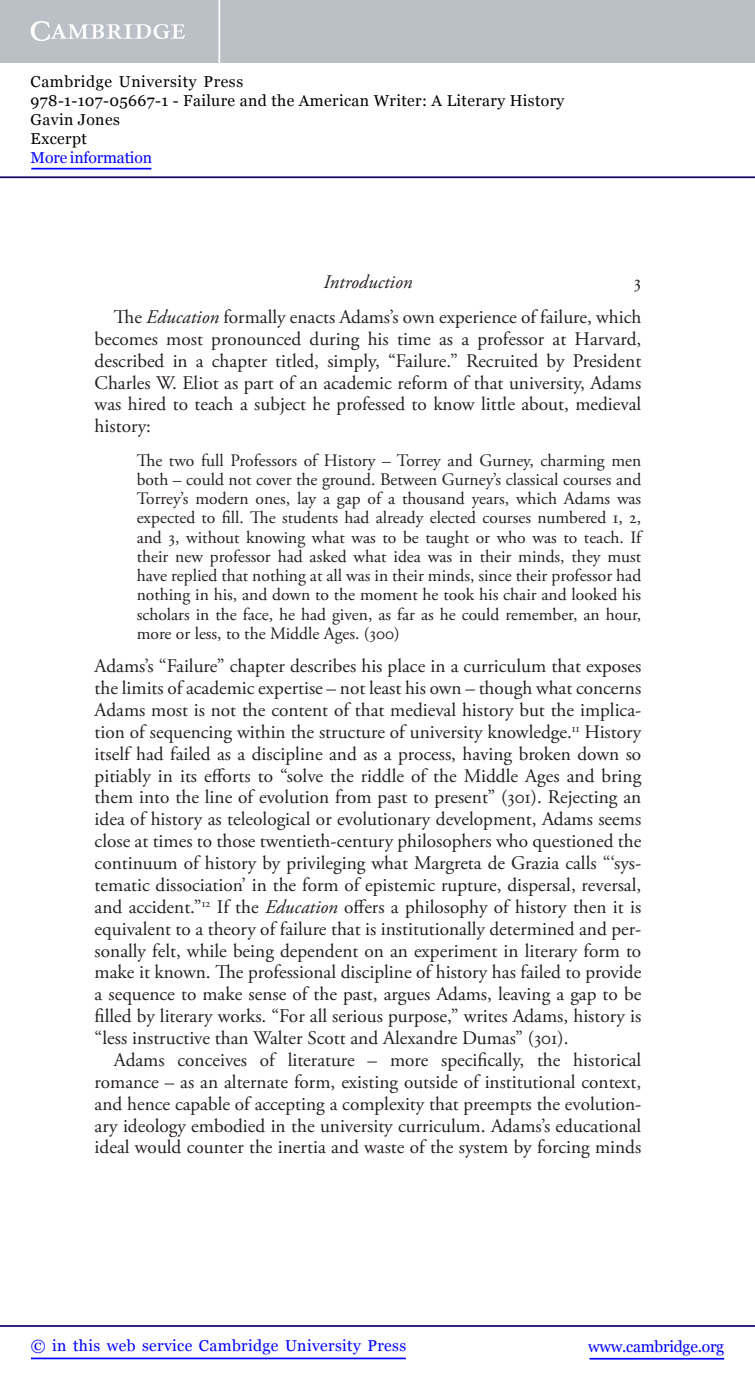
<style>
.page{position:relative;width:755px;height:1385px;background:#fff}
.page>*{position:absolute;margin:0;border:0;box-sizing:border-box;transform-origin:0 0}
.t1{font:19.25px/21.9px "Adobe Garamond Pro";color:#231f20;text-align:justify}
.t2{font:italic 19.25px "Adobe Garamond Pro";color:#231f20}
.t3{font:17.5px/19.2px "Adobe Garamond Pro";color:#231f20;text-align:justify}
.t4{font:15.75px/18.9px "Georgia";letter-spacing:.025em;color:#000}
.t5{font:15.75px "Georgia";letter-spacing:.025em;color:#00f}
.t6{font:15.75px "Georgia";letter-spacing:-.015em;color:#00f}
.t7{font:15.75px "Georgia";letter-spacing:-.01em;color:#00f}
.s1{font-style:italic}
</style>
<div class="page">
<hr style="left:589px;top:1358px;width:134px;height:1px;background:#00f">
<hr style="left:0;top:1325px;width:754px;height:2px;background:#150666">
<hr style="left:31px;top:1357px;width:374px;height:2px;background:#00f">
<div style="left:0;top:0;width:754px;height:63px;background:#bac0c6"></div>
<svg style="left:31px;top:21px;width:154px;height:20px"></svg>
<hr style="left:218px;top:0;width:2px;height:63px;background:#fff">
<hr style="left:0;top:176px;width:754px;height:2px;background:#150666">
<hr style="left:31px;top:168px;width:120px;height:1px;background:#00f">
<p class="t4" style="left:31px;top:72px;width:535px">Cambridge University Press<br>978-1-107-05667-1 - Failure and the American Writer: A Literary History<br>Gavin Jones<br>Excerpt</p>
<p class="t7" style="left:31px;top:148px;width:123px">More information</p>
<p class="t2" style="left:323px;top:274px;width:90px">Introduction</p>
<p class="t1" style="left:114px;top:266px;width:528px;line-height:35px;text-align:right">3<br>The <span class="s1">Education</span> formally enacts Adams’s own experience of failure, which</p>
<p class="t1" style="left:95px;top:329px;width:548px">becomes most pronounced during his time as a professor at Harvard, described in a chapter titled, simply, “Failure.” Recruited by President Charles W. Eliot as part of an academic reform of that university, Adams was hired to teach a subject he professed to know little about, medieval history:</p>
<p class="t3" style="left:137px;top:452px;width:506px">The two full Professors of History – Torrey and Gurney, charming men both – could not cover the ground. Between Gurney’s classical courses and Torrey’s modern ones, lay a gap of a thousand years, which Adams was expected to fill. The students had already elected courses numbered 1, 2, and 3, without knowing what was to be taught or who was to teach. If their new professor had asked what idea was in their minds, they must have replied that nothing at all was in their minds, since their professor had nothing in his, and down to the moment he took his chair and looked his scholars in the face, he had given, as far as he could remember, an hour, more or less, to the Middle Ages. (300)</p>
<p class="t1" style="left:95px;top:657px;width:548px">Adams’s “Failure” chapter describes his place in a curriculum that exposes the limits of academic expertise – not least his own – though what concerns Adams most is not the content of that medieval history but the implica&shy;tion of sequencing within the structure of university knowledge. <sup>11</sup> History itself had failed as a discipline and as a process, having broken down so pitiably in its efforts to “solve the riddle of the Middle Ages and bring them into the line of evolution from past to present” (301). Rejecting an idea of history as teleological or evolutionary development, Adams seems close at times to those twentieth-century philosophers who questioned the continuum of history by privileging what Margreta de Grazia calls “‘sys&shy;tematic dissociation’ in the form of epistemic rupture, dispersal, reversal, and accident.” <sup>12</sup> If the <span class="s1">Education</span> offers a philosophy of history then it is equivalent to a theory of failure that is institutionally determined and per&shy;sonally felt, while being dependent on an experiment in literary form to make it known. The professional discipline of history has failed to provide a sequence to make sense of the past, argues Adams, leaving a gap to be filled by literary works. “For all serious purpose,” writes Adams, history is “less instructive than Walter Scott and Alexandre Dumas” (301).</p>
<p class="t1" style="left:95px;top:1050px;width:548px;text-indent:19px">Adams conceives of literature – more specifically, the historical romance – as an alternate form, existing outside of institutional context, and hence capable of accepting a complexity that preempts the evolution&shy;ary ideology embodied in the university curriculum. Adams’s educational ideal would counter the inertia and waste of the system by forcing minds</p>
<p class="t5" style="left:31px;top:1337px;width:376px">© in this web service Cambridge University Press</p>
<p class="t6" style="left:587px;top:1337px;width:137px">www.cambridge.org</p>
</div>
